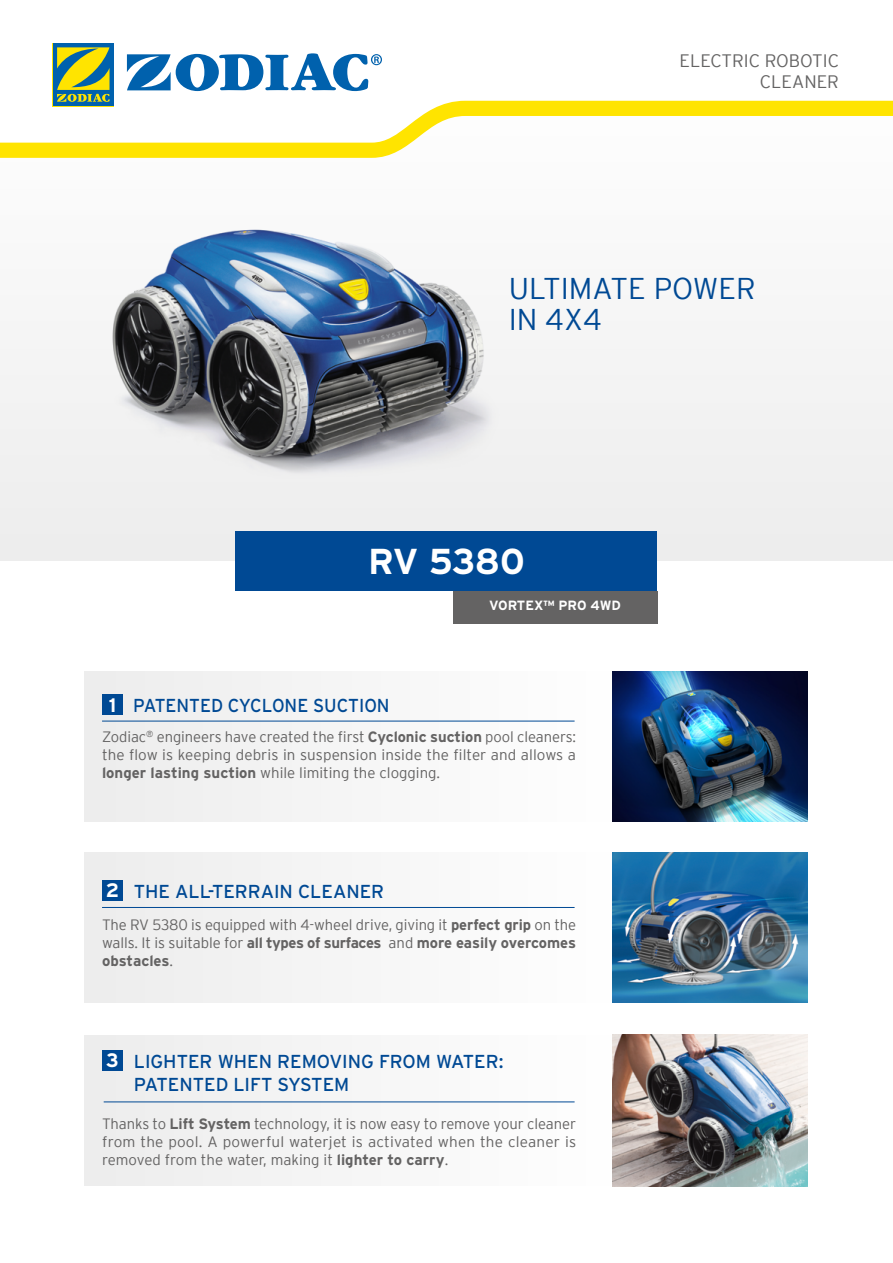
<style>
.page{position:relative;width:893px;height:1263px;background:#fff}
.page>*{position:absolute;margin:0;border:0;box-sizing:border-box;transform-origin:0 0}
.t1{font:700 36px "Interstate";letter-spacing:-.02em;color:#fff}
.t2{font:300 30px/31.5px "Interstate";color:#004994}
.t3{font:18.75px/22.5px "Interstate";color:#004994}
.t4{font:18.75px "Interstate";color:#004994;scale:.95 1}
.t5{font:300 18px/21px "Interstate";color:#646363;text-align:right}
.t6{font:300 15px/18px "Interstate";color:#646363;text-align:justify}
.t7{font:700 13.35px "Interstate";color:#fff}
.s1{font-weight:700;font-size:19.5px;color:#fff}
.s2{font-weight:700}
</style>
<div class="page">
<div style="left:0;top:85px;width:893px;height:476px;background:#f5f5f5"></div>
<div style="left:236px;top:531px;width:421px;height:60px;background:#004994"></div>
<div style="left:453px;top:591px;width:204px;height:32px;background:#646363"></div>
<img style="left:112px;top:229px;width:378px;height:245px">
<div style="left:84px;top:852px;width:529px;height:150px;background:#f5f5f5"></div>
<div style="left:102px;top:880px;width:21px;height:21px;background:#004994"></div>
<hr style="left:102px;top:907px;width:473px;height:1px;background:#004994">
<div style="left:84px;top:1035px;width:529px;height:151px;background:#f5f5f5"></div>
<div style="left:102px;top:1050px;width:21px;height:21px;background:#004994"></div>
<hr style="left:104px;top:1101px;width:471px;height:1px;background:#004994">
<div style="left:84px;top:671px;width:529px;height:151px;background:#f5f5f5"></div>
<div style="left:102px;top:694px;width:21px;height:21px;background:#004994"></div>
<hr style="left:102px;top:721px;width:473px;height:1px;background:#004994">
<img style="left:613px;top:852px;width:195px;height:150px">
<img style="left:612px;top:1034px;width:196px;height:153px">
<img style="left:612px;top:671px;width:196px;height:151px">
<svg style="left:0;top:101px;width:893px;height:57px;fill:#fffdfd"></svg>
<svg style="left:127px;top:53px;width:255px;height:38px"></svg>
<svg style="left:52px;top:43px;width:62px;height:63px"></svg>
<div style="left:53px;top:43px;width:60px;height:63px;background:#0061ad"></div>
<svg style="left:57px;top:47px;width:53px;height:55px"></svg>
<p class="t5" style="left:679px;top:50px;width:161px">ELECTRIC ROBOTIC<br>CLEANER</p>
<h2 class="t2" style="left:509px;top:272px;width:248px">ULTIMATE POWER<br>IN 4X4</h2>
<h1 class="t1" style="left:368px;top:542px;width:158px">RV 5380</h1>
<p class="t4" style="left:109px;top:695px;width:297px"><span class="s1">1</span> PATENTED CYCLONE SUCTION</p>
<p class="t7" style="left:489px;top:598px;width:134px">VORTEX™ PRO 4WD</p>
<p class="t6" style="left:102px;top:727px;width:476px">Zodiac<sup>®</sup> engineers have created the first <span class="s2">Cyclonic suction</span> pool cleaners: the flow is keeping debris in suspension inside the filter and allows a <span class="s2">longer lasting suction</span> while limiting the clogging.</p>
<p class="t3" style="left:106px;top:880px;width:280px"><span class="s1">2</span> THE ALL-TERRAIN CLEANER</p>
<p class="t6" style="left:102px;top:916px;width:476px">The RV 5380 is equipped with 4-wheel drive, giving it <span class="s2">perfect grip</span> on the walls. It is suitable for <span class="s2">all types of surfaces</span> and <span class="s2">more easily overcomes obstacles</span>.</p>
<p class="t3" style="left:134px;top:1050px;width:371px;text-indent:-28px"><span class="s1">3</span> LIGHTER WHEN REMOVING FROM WATER:<br>PATENTED LIFT SYSTEM</p>
<p class="t6" style="left:102px;top:1115px;width:476px">Thanks to <span class="s2">Lift System</span> technology, it is now easy to remove your cleaner from the pool. A powerful waterjet is activated when the cleaner is removed from the water, making it <span class="s2">lighter to carry</span>.</p>
</div>
